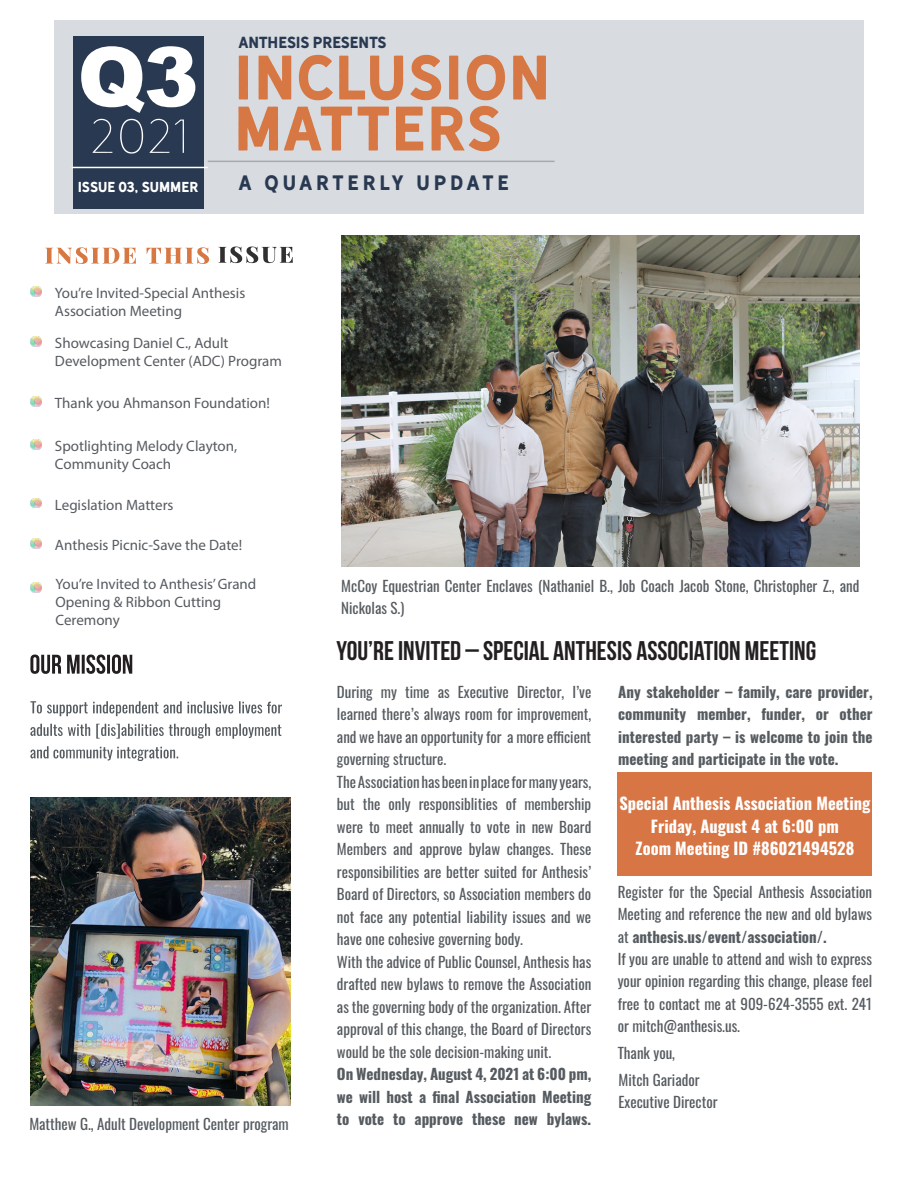
<style>
.page{position:relative;width:918px;height:1188px;background:#fff}
.page>*{position:absolute;margin:0;border:0;box-sizing:border-box;transform-origin:0 0}
.t1{font:900 82.5px "Arial";color:#fff}
.t2{font:58.5px "Hanley Sans";letter-spacing:.015em;color:#d77743}
.t3{font:54px "Hanley Sans IO";color:#fff}
.t4{font:700 27px "Bebas Neue";color:#231f20}
.t5{font:19.5px "Hanley Sans";letter-spacing:.17em;color:#293951}
.t6{font:700 16.5px "Oswald";color:#fff}
.t7{font:15px/22.5px "Oswald";color:#565b60;text-align:justify}
.t8{font:15px/18px "Myriad Pro";color:#565b61}
.t9{font:700 15px/22.5px "Oswald";color:#565b60;text-align:justify}
.t10{font:15px "Hanley Sans";letter-spacing:-.01em;color:#293951}
.t11{font:13.5px "Hanley Sans";color:#fff}
.s1{font-weight:700}
</style>
<div class="page">
<div style="left:54px;top:20px;width:810px;height:193px;background:#d8dce0"></div>
<img style="left:341px;top:236px;width:518px;height:331px">
<svg style="left:45px;top:247px;width:164px;height:17px"></svg>
<svg style="left:219px;top:247px;width:74px;height:16px"></svg>
<div style="left:73px;top:37px;width:130px;height:172px;background:#293951"></div>
<hr style="left:72px;top:167px;width:136px;height:1px;background:#fff">
<hr style="left:208px;top:161px;width:347px;height:1px;background:#a8a9ad">
<img style="left:30px;top:797px;width:261px;height:309px">
<svg style="left:30px;top:655px;width:102px;height:19px"></svg>
<svg style="left:30px;top:701px;width:252px;height:15px"></svg>
<svg style="left:30px;top:724px;width:251px;height:15px"></svg>
<svg style="left:30px;top:746px;width:148px;height:15px"></svg>
<svg style="left:31px;top:583px;width:10px;height:10px"></svg>
<svg style="left:31px;top:539px;width:10px;height:9px"></svg>
<svg style="left:31px;top:498px;width:10px;height:10px"></svg>
<svg style="left:31px;top:440px;width:10px;height:9px"></svg>
<svg style="left:31px;top:396px;width:10px;height:10px"></svg>
<svg style="left:31px;top:337px;width:10px;height:10px"></svg>
<svg style="left:31px;top:286px;width:10px;height:10px"></svg>
<div style="left:618px;top:772px;width:254px;height:104px;background:#d77544"></div>
<p class="t1" style="left:77px;top:17px;width:123px">Q3</p>
<p class="t3" style="left:86px;top:104px;width:105px">2021</p>
<p class="t11" style="left:78px;top:179px;width:122px">ISSUE 03, SUMMER</p>
<p class="t10" style="left:238px;top:33px;width:150px">ANTHESIS PRESENTS</p>
<p class="t2" style="left:234px;top:41px;width:318px">INCLUSION</p>
<p class="t2" style="left:234px;top:92px;width:269px">MATTERS</p>
<p class="t5" style="left:238px;top:170px;width:272px">A QUARTERLY UPDATE</p>
<p class="t8" style="left:55px;top:284px;width:192px">You’re Invited-Special Anthesis<br>Association Meeting</p>
<p class="t8" style="left:55px;top:334px;width:228px">Showcasing Daniel C., Adult<br>Development Center (ADC) Program</p>
<p class="t8" style="left:55px;top:394px;width:217px">Thank you Ahmanson Foundation!</p>
<p class="t8" style="left:55px;top:437px;width:184px">Spotlighting Melody Clayton,<br>Community Coach</p>
<p class="t8" style="left:55px;top:495px;width:120px">Legislation Matters</p>
<p class="t8" style="left:55px;top:536px;width:189px">Anthesis Picnic-Save the Date!</p>
<p class="t8" style="left:56px;top:575px;width:202px">You’re Invited to Anthesis’ Grand<br>Opening &amp; Ribbon Cutting<br>Ceremony</p>
<p class="t7" style="left:29px;top:1111px;width:261px">Matthew G., Adult Development Center program</p>
<p class="t7" style="left:341px;top:573px;width:520px">McCoy Equestrian Center Enclaves (Nathaniel B., Job Coach Jacob Stone, Christopher Z., and<br>Nickolas S.)</p>
<p class="t4" style="left:336px;top:636px;width:481px">YOU’RE INVITED – SPECIAL ANTHESIS ASSOCIATION MEETING</p>
<p class="t7" style="left:337px;top:679px;width:256px">During my time as Executive Director, I’ve learned there’s always room for improvement, and we have an opportunity for a more efficient governing structure.</p>
<p class="t7" style="left:337px;top:769px;width:256px">The Association has been in place for many years, but the only responsiblities of membership were to meet annually to vote in new Board Members and approve bylaw changes. These responsibilities are better suited for Anthesis’ Board of Directors, so Association members do not face any potential liability issues and we have one cohesive governing body.</p>
<p class="t7" style="left:337px;top:949px;width:256px">With the advice of Public Counsel, Anthesis has drafted new bylaws to remove the Association as the governing body of the organization. After approval of this change, the Board of Directors would be the sole decision-making unit.</p>
<p class="t9" style="left:337px;top:1064px;width:256px">On Wednesday, August 4, 2021 at 6:00 pm, we will host a final Association Meeting to vote to approve these new bylaws.</p>
<p class="t9" style="left:618px;top:681px;width:256px">Any stakeholder – family, care provider, community member, funder, or other interested party – is welcome to join the meeting and participate in the vote.</p>
<p class="t6" style="left:619px;top:795px;width:253px">Special Anthesis Association Meeting</p>
<p class="t6" style="left:651px;top:817px;width:189px">Friday, August 4 at 6:00 pm</p>
<p class="t6" style="left:636px;top:840px;width:220px">Zoom Meeting ID #86021494528</p>
<p class="t7" style="left:618px;top:879px;width:256px">Register for the Special Anthesis Association Meeting and reference the new and old bylaws at <span class="s1">anthesis.us/event/association/.</span></p>
<p class="t7" style="left:618px;top:946px;width:256px">If you are unable to attend and wish to express your opinion regarding this change, please feel free to contact me at 909-624-3555 ext. 241 or mitch@anthesis.us.</p>
<p class="t7" style="left:618px;top:1040px;width:59px">Thank you,</p>
<p class="t7" style="left:618px;top:1067px;width:83px">Mitch Gariador</p>
<p class="t7" style="left:618px;top:1089px;width:101px">Executive Director</p>
</div>
